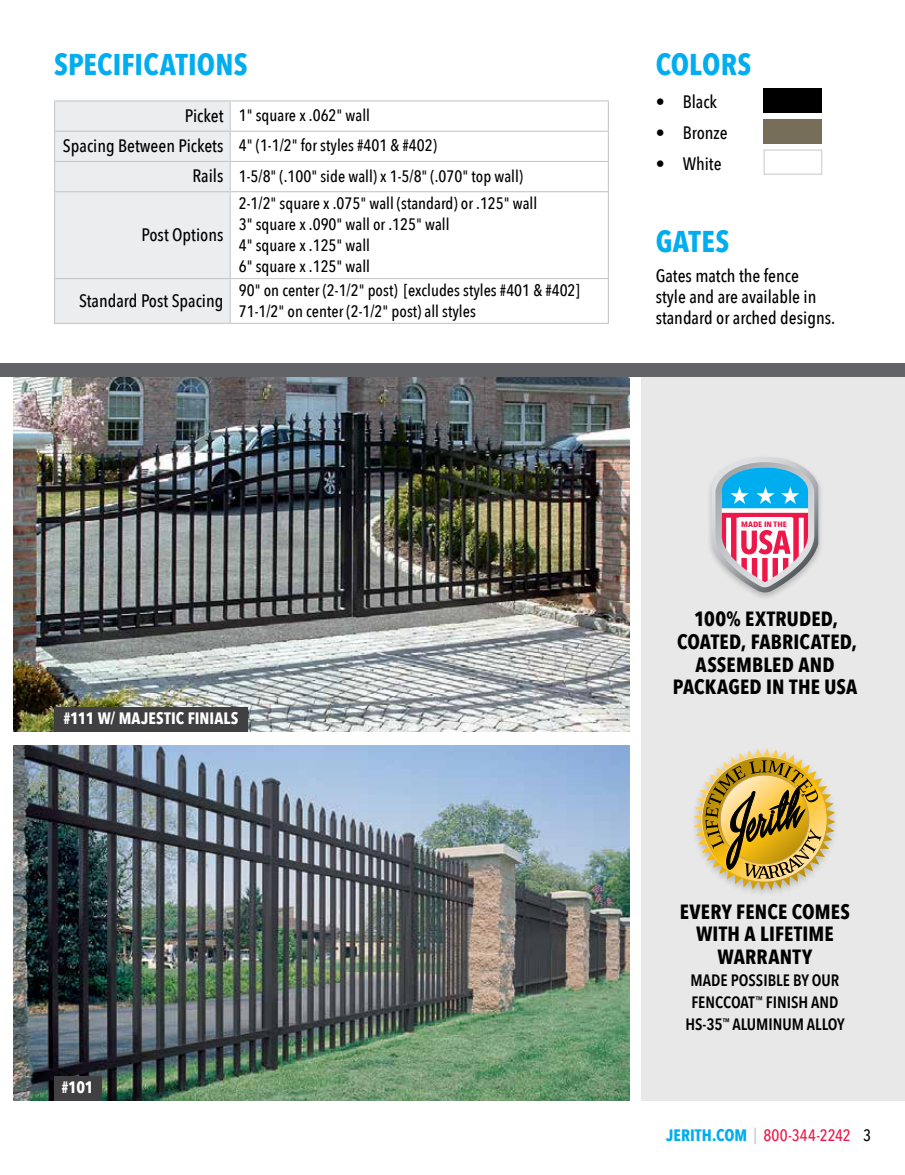
<style>
.page{position:relative;width:905px;height:1175px;background:#fff}
.page>*{position:absolute;margin:0;border:0;box-sizing:border-box;transform-origin:0 0}
.t1{font:700 30px "Avenir Next Condensed";letter-spacing:.005em;color:#00adef}
.t2{font:700 20.55px/22.8px "Avenir Next Condensed";letter-spacing:.01em;color:#000;text-align:center}
.t3{font:500 18px/21px "Avenir Next Condensed";color:#000}
.t4{font:500 16.5px/21px "Avenir Next Condensed";color:#000}
.t5{font:600 16.5px/21.9px "Avenir Next Condensed";color:#000;text-align:center}
.t6{font:700 16.5px "Avenir Next Condensed";letter-spacing:.005em;color:#fff}
.t7{font:500 16.5px "Avenir Next Condensed";letter-spacing:.01em;color:#ed174a}
.t8{font:700 7.8px "Avenir Next Condensed";color:#ed174a;scale:1.15 1}
.s1{font-size:18px}
.s2{font-weight:700;color:#00adef}
.s3{color:#c6c8ca}
.s4{color:#000}
</style>
<div class="page">
<svg style="left:231px;top:101px;width:377px;height:222px"></svg>
<hr style="left:54px;top:100px;width:176px;height:1px;background:#c6c8ca">
<hr style="left:230px;top:100px;width:379px;height:1px;background:#c6c8ca">
<hr style="left:608px;top:101px;width:1px;height:30px;background:#c6c8ca">
<hr style="left:230px;top:131px;width:379px;height:1px;background:#c6c8ca">
<hr style="left:230px;top:161px;width:379px;height:1px;background:#c6c8ca">
<div style="left:54px;top:101px;width:177px;height:222px;background:#ecedee"></div>
<svg style="left:608px;top:132px;width:1px;height:59px"></svg>
<hr style="left:54px;top:191px;width:176px;height:1px;background:#c6c8ca">
<hr style="left:54px;top:192px;width:1px;height:86px;background:#c6c8ca">
<hr style="left:230px;top:191px;width:379px;height:1px;background:#c6c8ca">
<hr style="left:230px;top:192px;width:1px;height:86px;background:#c6c8ca">
<hr style="left:608px;top:192px;width:1px;height:86px;background:#c6c8ca">
<hr style="left:54px;top:278px;width:176px;height:1px;background:#c6c8ca">
<hr style="left:54px;top:279px;width:1px;height:44px;background:#c6c8ca">
<hr style="left:230px;top:278px;width:379px;height:1px;background:#c6c8ca">
<hr style="left:230px;top:279px;width:1px;height:44px;background:#c6c8ca">
<hr style="left:608px;top:279px;width:1px;height:44px;background:#c6c8ca">
<hr style="left:54px;top:323px;width:176px;height:1px;background:#c6c8ca">
<hr style="left:230px;top:323px;width:379px;height:1px;background:#c6c8ca">
<img style="left:14px;top:377px;width:615px;height:354px">
<div style="left:54px;top:707px;width:194px;height:24px;background:#404042"></div>
<img style="left:14px;top:745px;width:615px;height:355px">
<div style="left:54px;top:1076px;width:47px;height:24px;background:#404042"></div>
<div style="left:641px;top:377px;width:263px;height:723px;background:#e8e8e9"></div>
<svg style="left:693px;top:748px;width:142px;height:142px"></svg>
<div style="left:705px;top:455px;width:119px;height:146px;background:#000;opacity:.2"></div>
<svg style="left:711px;top:457px;width:107px;height:135px"></svg>
<div style="left:763px;top:88px;width:59px;height:25px;background:#000"></div>
<div style="left:763px;top:119px;width:59px;height:25px;background:#776e5a"></div>
<div style="left:763px;top:150px;width:59px;height:24px;background:#fff;border:1px solid #c6c8ca"></div>
<div style="left:0;top:363px;width:904px;height:14px;background:#626366"></div>
<h1 class="t1" style="left:54px;top:46px;width:195px">SPECIFICATIONS</h1>
<h1 class="t1" style="left:655px;top:46px;width:97px">COLORS</h1>
<p class="t3" style="left:655px;top:92px;width:63px">• Black</p>
<p class="t3" style="left:655px;top:122px;width:74px">• Bronze</p>
<p class="t3" style="left:655px;top:153px;width:67px">• White</p>
<p class="t4" style="left:185px;top:105px;width:186px"><span class="s1">Picket</span> 1" square x .062" wall</p>
<p class="t4" style="left:63px;top:135px;width:375px"><span class="s1">Spacing Between Pickets</span> 4" (1-1/2" for styles #401 &amp; #402)</p>
<p class="t4" style="left:192px;top:165px;width:332px"><span class="s1">Rails</span> 1-5/8" (.100" side wall) x 1-5/8" (.070" top wall)</p>
<p class="t3" style="left:141px;top:224px;width:83px">Post Options</p>
<p class="t4" style="left:239px;top:192px;width:300px">2-1/2" square x .075" wall (standard) or .125" wall<br>3" square x .090" wall or .125" wall<br>4" square x .125" wall<br>6" square x .125" wall</p>
<p class="t3" style="left:79px;top:290px;width:146px">Standard Post Spacing</p>
<p class="t4" style="left:239px;top:279px;width:342px">90" on center (2-1/2" post) [excludes styles #401 &amp; #402]<br>71-1/2" on center (2-1/2" post) all styles</p>
<h1 class="t1" style="left:655px;top:223px;width:75px">GATES</h1>
<p class="t3" style="left:655px;top:265px;width:181px">Gates match the fence<br>style and are available in standard or arched designs.</p>
<p class="t6" style="left:63px;top:708px;width:177px">#111 W/ MAJESTIC FINIALS</p>
<p class="t6" style="left:61px;top:1077px;width:34px">#101</p>
<p class="t8" style="left:741px;top:520px;width:41px">MADE IN THE</p>
<p class="t2" style="left:672px;top:607px;width:186px">100% EXTRUDED,<br>COATED, FABRICATED,<br>ASSEMBLED AND<br>PACKAGED IN THE USA</p>
<p class="t2" style="left:679px;top:899px;width:172px">EVERY FENCE COMES<br>WITH A LIFETIME<br>WARRANTY</p>
<p class="t5" style="left:685px;top:968px;width:161px">MADE POSSIBLE BY OUR<br>FENCCOAT<sup>™</sup> FINISH AND<br>HS-35<sup>™</sup> ALUMINUM ALLOY</p>
<p class="t7" style="left:666px;top:1125px;width:206px"><span class="s2">JERITH.COM</span> <span class="s3">|</span> 800-344-2242 <span class="s4">3</span></p>
</div>
